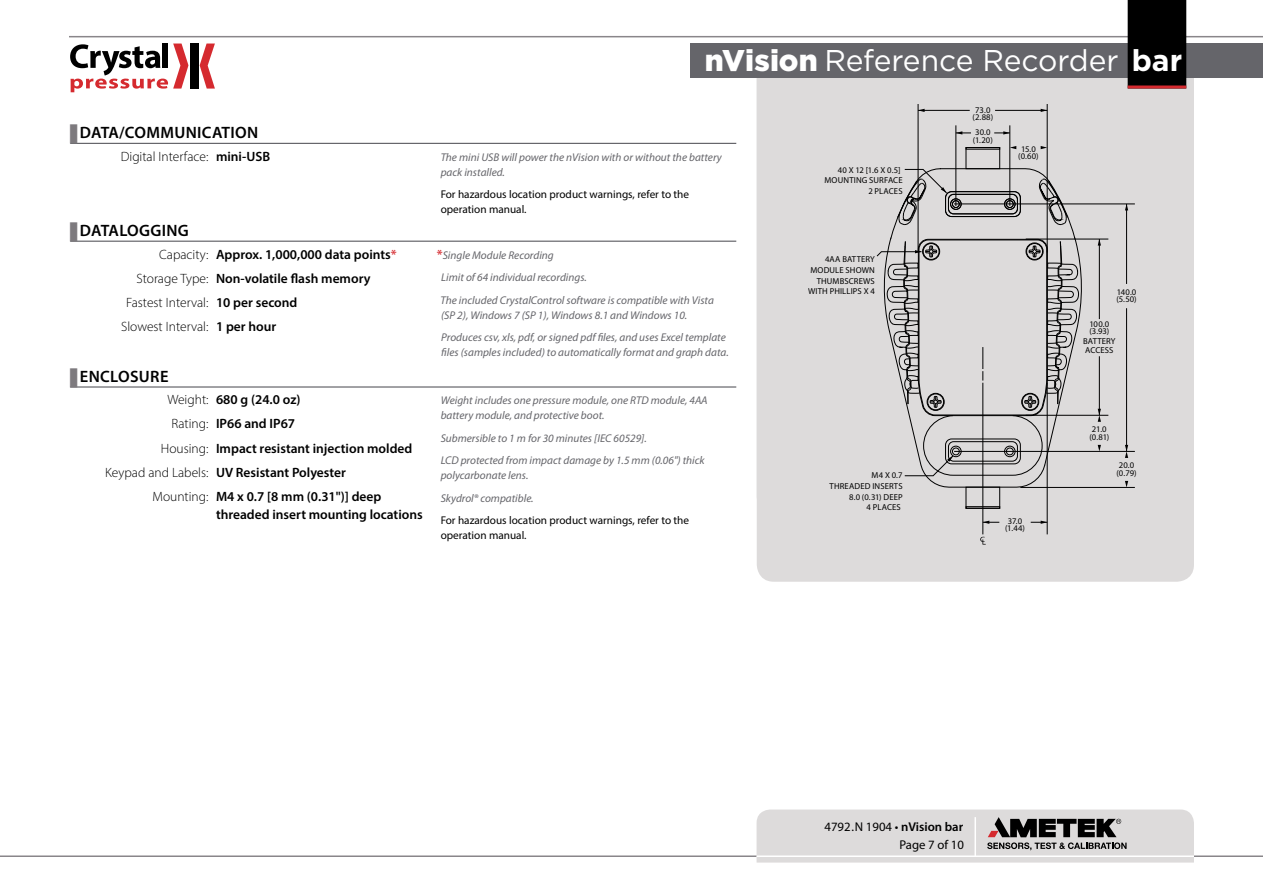
<style>
.page{position:relative;width:1263px;height:893px;background:#fff}
.page>*{position:absolute;margin:0;border:0;box-sizing:border-box;transform-origin:0 0}
.t1{font:30px "Gotham";letter-spacing:-.015em;color:#fff}
.t2{font:600 16.5px "Myriad Pro";letter-spacing:.02em;color:#000}
.t3{font:600 13.5px "Myriad Pro";color:#000}
.t4{font:300 13.5px "Myriad Pro";color:#000}
.t5{font:12.75px/18.5px "Myriad Pro";color:#000;text-align:right}
.t6{font:italic 11.25px/22.5px "Myriad Pro";color:#65656a}
.t7{font:11.25px/15px "Myriad Pro";color:#000}
.t8{font:8.7px/10.8px "Myriad Pro";letter-spacing:.01em;color:#000}
.s1{font-weight:600}
.s2{font-weight:300}
.s3{color:#d52a2f}
.s4{font-weight:900}
.s5{font-weight:700}
.s6{font-weight:600;font-style:normal;font-size:13.5px;color:#d52a2f}
</style>
<div class="page">
<hr style="left:0;top:855px;width:1263px;height:2px;background:#89868a">
<hr style="left:69px;top:36px;width:1194px;height:1px;background:#89868a">
<div style="left:190px;top:44px;width:8px;height:45px;background:#000"></div>
<svg style="left:200px;top:44px;width:15px;height:45px"></svg>
<svg style="left:70px;top:44px;width:118px;height:48px"></svg>
<svg style="left:756px;top:809px;width:438px;height:54px;background:#cccaca"></svg>
<hr style="left:70px;top:143px;width:666px;height:1px;background:#65656a">
<hr style="left:70px;top:241px;width:666px;height:1px;background:#65656a">
<hr style="left:70px;top:386px;width:666px;height:2px;background:#65656a">
<div style="left:757px;top:78px;width:437px;height:504px;background:#dddbdb"></div>
<svg style="left:882px;top:168px;width:201px;height:320px;background:#cac8c8"></svg>
<div style="left:966px;top:487px;width:34px;height:21px;border:1px solid #010101"></div>
<div style="left:966px;top:506px;width:34px;height:2px;border:1px solid #010101"></div>
<div style="left:966px;top:147px;width:34px;height:22px;border:1px solid #010101"></div>
<div style="left:966px;top:147px;width:34px;height:2px;border:1px solid #010101"></div>
<svg style="left:980px;top:537px;width:6px;height:8px"></svg>
<hr style="left:956px;top:125px;width:1px;height:81px;background:#000">
<hr style="left:1009px;top:125px;width:1px;height:81px;background:#000">
<svg style="left:956px;top:131px;width:15px;height:4px"></svg>
<svg style="left:994px;top:131px;width:16px;height:4px"></svg>
<hr style="left:1047px;top:104px;width:1px;height:148px;background:#000">
<hr style="left:1047px;top:383px;width:1px;height:151px;background:#000">
<hr style="left:982px;top:383px;width:1px;height:151px;background:#000">
<hr style="left:918px;top:104px;width:1px;height:148px;background:#000">
<svg style="left:1041px;top:146px;width:6px;height:3px"></svg>
<svg style="left:1010px;top:146px;width:6px;height:3px"></svg>
<svg style="left:876px;top:235px;width:203px;height:181px;background:#c5c4c4"></svg>
<svg style="left:904px;top:455px;width:49px;height:21px"></svg>
<svg style="left:897px;top:169px;width:50px;height:56px;background:#bbb9b9"></svg>
<hr style="left:1026px;top:415px;width:82px;height:1px;background:#000">
<hr style="left:1026px;top:239px;width:82px;height:1px;background:#000">
<hr style="left:1099px;top:239px;width:1px;height:80px;background:#000">
<svg style="left:1098px;top:239px;width:3px;height:7px"></svg>
<hr style="left:954px;top:204px;width:181px;height:1px;background:#000">
<hr style="left:1126px;top:204px;width:1px;height:80px;background:#000">
<svg style="left:1125px;top:204px;width:3px;height:6px"></svg>
<hr style="left:1099px;top:356px;width:1px;height:59px;background:#000">
<hr style="left:954px;top:451px;width:181px;height:1px;background:#000">
<hr style="left:1126px;top:308px;width:1px;height:143px;background:#000">
<svg style="left:1125px;top:445px;width:3px;height:13px"></svg>
<hr style="left:1020px;top:487px;width:115px;height:1px;background:#000">
<svg style="left:1125px;top:481px;width:3px;height:6px"></svg>
<svg style="left:1098px;top:409px;width:3px;height:13px"></svg>
<svg style="left:1098px;top:445px;width:3px;height:6px"></svg>
<hr style="left:918px;top:110px;width:52px;height:1px;background:#000">
<svg style="left:918px;top:109px;width:6px;height:3px"></svg>
<hr style="left:995px;top:110px;width:52px;height:1px;background:#000">
<svg style="left:1041px;top:109px;width:6px;height:3px"></svg>
<svg style="left:1031px;top:521px;width:16px;height:3px"></svg>
<svg style="left:983px;top:521px;width:16px;height:3px"></svg>
<div style="left:696px;top:44px;width:567px;height:34px;background:#65656a"></div>
<div style="left:1128px;top:0;width:58px;height:89px;background:#000"></div>
<hr style="left:1128px;top:86px;width:58px;height:3px;background:#d52a2f">
<svg style="left:70px;top:142px;width:21px;height:2px"></svg>
<svg style="left:70px;top:240px;width:21px;height:2px"></svg>
<svg style="left:70px;top:386px;width:21px;height:2px"></svg>
<h2 class="t2" style="left:80px;top:122px;width:180px">DATA/COMMUNICATION</h2>
<p class="t4" style="left:121px;top:148px;width:151px">Digital Interface: <span class="s1">mini-USB</span></p>
<h2 class="t2" style="left:80px;top:220px;width:111px">DATALOGGING</h2>
<p class="t3" style="left:159px;top:246px;width:239px"><span class="s2">Capacity:</span> Approx. 1,000,000 data points<span class="s3">*</span></p>
<p class="t3" style="left:136px;top:270px;width:236px"><span class="s2">Storage Type:</span> Non-volatile flash memory</p>
<p class="t4" style="left:126px;top:294px;width:173px">Fastest Interval: <span class="s1">10 per second</span></p>
<p class="t4" style="left:121px;top:318px;width:157px">Slowest Interval: <span class="s1">1 per hour</span></p>
<h2 class="t2" style="left:80px;top:366px;width:90px">ENCLOSURE</h2>
<p class="t3" style="left:167px;top:391px;width:135px"><span class="s2">Weight:</span> 680 g (24.0 oz)</p>
<p class="t3" style="left:171px;top:415px;width:125px"><span class="s2">Rating:</span> IP66 and IP67</p>
<p class="t3" style="left:161px;top:439px;width:253px"><span class="s2">Housing:</span> Impact resistant injection molded</p>
<p class="t3" style="left:105px;top:463px;width:242px"><span class="s2">Keypad and Labels:</span> UV Resistant Polyester</p>
<p class="t3" style="left:152px;top:487px;width:231px"><span class="s2">Mounting:</span> M4 x 0.7 [8 mm (0.31")] deep</p>
<p class="t3" style="left:216px;top:505px;width:208px">threaded insert mounting locations</p>
<h1 class="t1" style="left:705px;top:41px;width:479px"><span class="s4">nVision</span> Reference Recorder <span class="s5">bar</span></h1>
<p class="t8" style="left:972px;top:106px;width:22px;line-height:7.5px;text-align:center">73.0 (2.88)</p>
<p class="t6" style="left:441px;top:149px;width:283px;line-height:15px">The mini USB will power the nVision with or without the battery pack installed.</p>
<p class="t7" style="left:441px;top:187px;width:250px">For hazardous location product warnings, refer to the operation manual.</p>
<p class="t6" style="left:440px;top:243px;width:275px;text-indent:-4px"><span class="s6">*</span>Single Module Recording<br>Limit of 64 individual recordings.<br>The included CrystalControl software is compatible with Vista</p>
<p class="t6" style="left:441px;top:303px;width:286px">(SP 2), Windows 7 (SP 1), Windows 8.1 and Windows 10.<br>Produces csv, xls, pdf, or signed pdf files, and uses Excel template</p>
<p class="t6" style="left:441px;top:341px;width:289px">files (samples included) to automatically format and graph data.</p>
<p class="t6" style="left:441px;top:393px;width:268px;line-height:15px">Weight includes one pressure module, one RTD module, 4AA battery module, and protective boot.</p>
<p class="t6" style="left:441px;top:427px;width:265px">Submersible to 1 m for 30 minutes [IEC 60529].<br>LCD protected from impact damage by 1.5 mm (0.06") thick</p>
<p class="t6" style="left:441px;top:464px;width:95px">polycarbonate lens.<br>Skydrol® compatible.</p>
<p class="t7" style="left:441px;top:513px;width:250px">For hazardous location product warnings, refer to the operation manual.</p>
<p class="t8" style="left:824px;top:164px;width:80px;text-align:right">40 X 12 [1.6 X 0.5]<br>MOUNTING SURFACE<br>2 PLACES</p>
<p class="t8" style="left:808px;top:254px;width:68px;text-align:right">4AA BATTERY<br>MODULE SHOWN<br>THUMBSCREWS<br>WITH PHILLIPS X 4</p>
<p class="t8" style="left:829px;top:470px;width:75px;text-align:right">M4 X 0.7<br>THREADED INSERTS<br>8.0 (0.31) DEEP<br>4 PLACES</p>
<p class="t8" style="left:973px;top:128px;width:21px;line-height:7.5px">30.0 (1.20)</p>
<p class="t8" style="left:1018px;top:145px;width:22px;line-height:7.5px;text-align:center">15.0 (0.60)</p>
<p class="t8" style="left:1005px;top:517px;width:21px;line-height:7.5px;text-align:center">37.0 (1.44)</p>
<p class="t8" style="left:1089px;top:320px;width:21px;line-height:7.5px">100.0 (3.93)</p>
<p class="t8" style="left:1116px;top:288px;width:22px;line-height:7.5px">140.0 (5.50)</p>
<p class="t8" style="left:1083px;top:337px;width:34px;line-height:8.7px">BATTERY<br>ACCESS</p>
<p class="t8" style="left:1089px;top:425px;width:21px;line-height:7.5px">21.0 (0.81)</p>
<p class="t8" style="left:1116px;top:461px;width:22px;line-height:7.5px">20.0 (0.79)</p>
<p class="t5" style="left:824px;top:817px;width:141px">4792.N 1904 • <span class="s1">nVision bar<br></span>Page 7 of 10</p>
</div>
